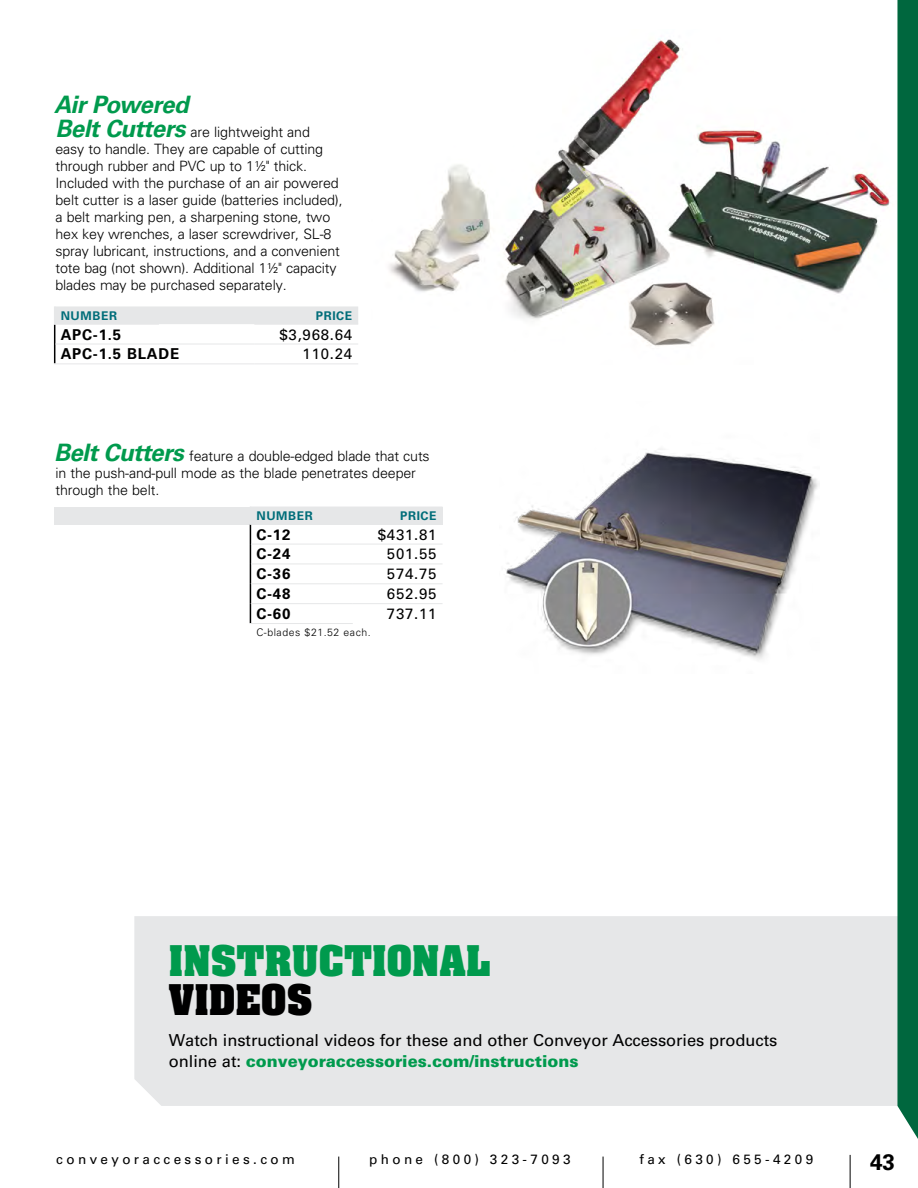
<style>
.page{position:relative;width:918px;height:1188px;background:#fff}
.page>*{position:absolute;margin:0;border:0;box-sizing:border-box;transform-origin:0 0}
.t1{font:700 36px "Aachen Std";color:#009a4d}
.t2{font:700 36px "Aachen Std";color:#000}
.t3{font:italic 700 24px "Univers LT Std";letter-spacing:-.03em;color:#009a4d}
.t4{font:700 22.5px "Univers LT Std";color:#000}
.t5{font:16.5px/21px "Univers LT Std";letter-spacing:-.005em;color:#000}
.t6{font:15px "Univers LT Std";letter-spacing:.05em;color:#000}
.t7{font:700 15px "Univers LT Std";letter-spacing:.05em;color:#000}
.t8{font:300 14.25px/17.1px "Univers LT Std";letter-spacing:-.01em;color:#000}
.t9{font:13.5px "Univers LT Std";letter-spacing:.25em;color:#000}
.t10{font:700 12px "Univers LT Std";letter-spacing:.05em;color:#006d79}
.t11{font:300 10.5px "Univers LT Std";letter-spacing:.05em;color:#000}
.s1{font-weight:700;font-style:italic;font-size:24px;color:#009a4d}
.s2{font-weight:900;color:#009a4d}
</style>
<div class="page">
<img style="left:389px;top:38px;width:501px;height:308px">
<hr style="left:54px;top:364px;width:105px;height:1px;background:#e6e7e8">
<hr style="left:159px;top:364px;width:95px;height:1px;background:#e6e7e8">
<hr style="left:254px;top:364px;width:104px;height:1px;background:#e6e7e8">
<svg style="left:54px;top:306px;width:304px;height:58px"></svg>
<hr style="left:54px;top:324px;width:105px;height:1px;background:#e6e7e8">
<hr style="left:254px;top:324px;width:104px;height:1px;background:#e6e7e8">
<div style="left:134px;top:916px;width:763px;height:190px;background:#e6e7e8"></div>
<div style="left:54px;top:507px;width:389px;height:18px;background:#e6e7e8"></div>
<img style="left:506px;top:449px;width:312px;height:211px">
<svg style="left:250px;top:525px;width:193px;height:98px"></svg>
<hr style="left:250px;top:623px;width:103px;height:1px;background:#e6e7e8">
<hr style="left:850px;top:1155px;width:1px;height:33px;background:#000">
<hr style="left:603px;top:1157px;width:1px;height:31px;background:#000">
<hr style="left:338px;top:1157px;width:1px;height:31px;background:#000">
<div style="left:897px;top:0;width:21px;height:1139px;background:#00673e"></div>
<h2 class="t3" style="left:54px;top:90px;width:136px">Air Powered</h2>
<p class="t8" style="left:55px;top:123px;width:289px"><span class="s1">Belt Cutters</span> are lightweight and<br>easy to handle. They are capable of cutting through rubber and PVC up to 1½" thick.<br>Included with the purchase of an air powered belt cutter is a laser guide (batteries included), a belt marking pen, a sharpening stone, two hex key wrenches, a laser screwdriver, SL-8 spray lubricant, instructions, and a convenient tote bag (not shown). Additional 1½" capacity blades may be purchased separately.</p>
<p class="t10" style="left:61px;top:308px;width:58px">NUMBER</p>
<p class="t10" style="left:316px;top:308px;width:38px">PRICE</p>
<p class="t7" style="left:61px;top:325px;width:62px">APC-1.5</p>
<p class="t6" style="left:280px;top:325px;width:74px">$3,968.64</p>
<p class="t7" style="left:61px;top:345px;width:78px">APC-1.5 BLA</p>
<p class="t7" style="left:159px;top:345px;width:21px">DE</p>
<p class="t6" style="left:303px;top:345px;width:51px">110.24</p>
<p class="t8" style="left:54px;top:447px;width:377px"><span class="s1">Belt Cutters</span> feature a double-edged blade that cuts in the push-and-pull mode as the blade penetrates deeper through the belt.</p>
<p class="t10" style="left:256px;top:508px;width:58px">NUMBER</p>
<p class="t10" style="left:400px;top:508px;width:38px">PRICE</p>
<p class="t7" style="left:256px;top:526px;width:35px">C-12</p>
<p class="t6" style="left:378px;top:525px;width:60px">$431.81</p>
<p class="t7" style="left:256px;top:545px;width:35px">C-24</p>
<p class="t6" style="left:387px;top:545px;width:51px">501.55</p>
<p class="t7" style="left:256px;top:565px;width:35px">C-36</p>
<p class="t6" style="left:387px;top:565px;width:51px">574.75</p>
<p class="t7" style="left:256px;top:585px;width:35px">C-48</p>
<p class="t6" style="left:387px;top:585px;width:51px">652.95</p>
<p class="t7" style="left:256px;top:605px;width:35px">C-60</p>
<p class="t6" style="left:387px;top:605px;width:51px">737.11</p>
<p class="t11" style="left:256px;top:626px;width:116px">C-blades $21.52 each.</p>
<h1 class="t1" style="left:169px;top:934px;width:324px">INSTRUCTIONAL</h1>
<h1 class="t2" style="left:169px;top:973px;width:145px">VIDEOS</h1>
<p class="t5" style="left:169px;top:1030px;width:610px">Watch instructional videos for these and other Conveyor Accessories products online at: <span class="s2">conveyoraccessories.com/instructions</span></p>
<p class="t9" style="left:56px;top:1151px;width:240px">conveyoraccessories.com</p>
<p class="t9" style="left:369px;top:1151px;width:203px">phone (800) 323-7093</p>
<p class="t9" style="left:640px;top:1151px;width:175px">fax (630) 655-4209</p>
<h3 class="t4" style="left:870px;top:1149px;width:27px">43</h3>
</div>
